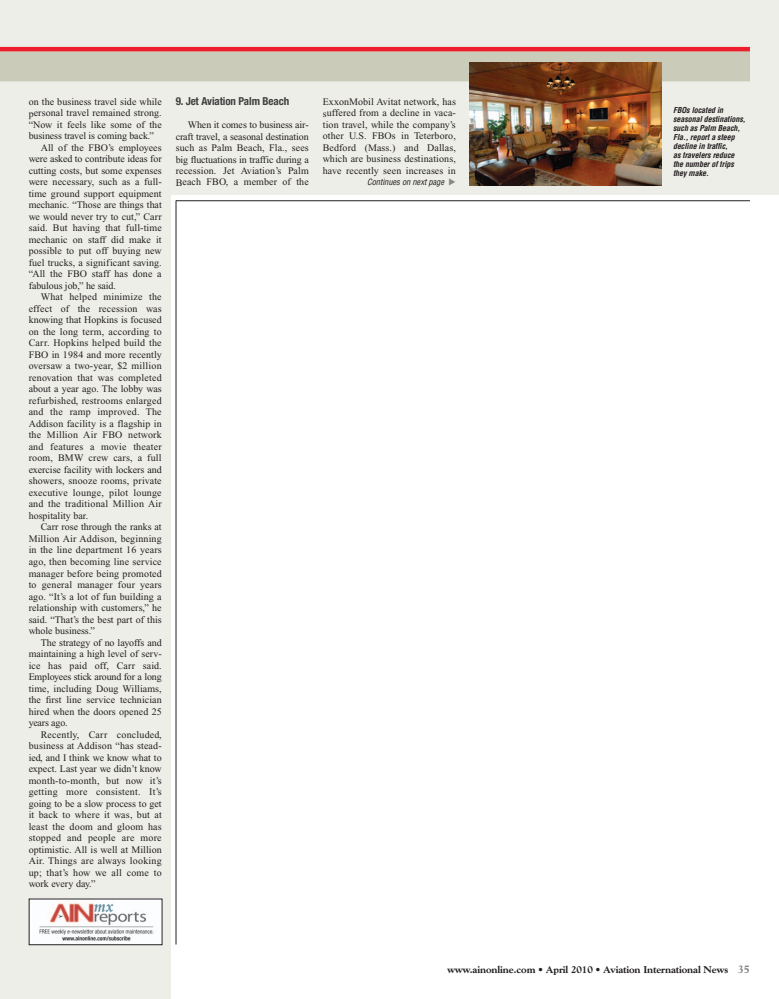
<style>
.page{position:relative;width:779px;height:999px;background:#fff}
.page>*{position:absolute;margin:0;border:0;box-sizing:border-box;transform-origin:0 0}
.t1{font:700 condensed 11px "Helvetica Neue";letter-spacing:-.01em;color:#3f3f3f}
.t2{font:10px/11.5px "Times New Roman";letter-spacing:.01em;color:#231f20;text-align:justify}
.t3{font:10px "Times New Roman";letter-spacing:-.01em;color:#231f20}
.t4{font:800 10px "Goudy";letter-spacing:-.01em;color:#231f20}
.t5{font:10px "Times New Roman";letter-spacing:-.015em;color:#231f20}
.t6{font:italic condensed 8.5px "Helvetica";letter-spacing:-.01em;color:#231f20}
.t7{font:italic 700 condensed 8px/9px "Helvetica";letter-spacing:-.01em;color:#231f20}
.s1{color:#8a8686}
.s2{color:#fff}
.s3{font-size:11px;color:#808285}
</style>
<div class="page">
<div style="left:0;top:0;width:778px;height:999px;background:#eeeee8"></div>
<div style="left:171px;top:196px;width:607px;height:803px;background:#fff"></div>
<hr style="left:176px;top:200px;width:574px;height:1px;background:#231f20">
<div style="left:0;top:47px;width:750px;height:5px;background:#ee1f2d"></div>
<div style="left:0;top:51px;width:750px;height:30px;background:#cbcbb9"></div>
<img style="left:32px;top:901px;width:128px;height:42px">
<div style="left:29px;top:899px;width:133px;height:46px;border:1px solid #231f20"></div>
<hr style="left:176px;top:200px;width:1px;height:744px;background:#231f20">
<img style="left:470px;top:63px;width:191px;height:123px">
<p class="t2" style="left:29px;top:97px;width:135px">on the business travel side while</p>
<p class="t2" style="left:29px;top:108px;width:135px">personal travel remained strong.</p>
<p class="t2" style="left:29px;top:120px;width:135px">“Now it feels like some of the</p>
<p class="t3" style="left:29px;top:133px;width:127px">business travel is coming back.”</p>
<p class="t2" style="left:41px;top:143px;width:122px">All of the FBO’s employees</p>
<p class="t3" style="left:29px;top:156px;width:134px">were asked to contribute ideas for</p>
<p class="t2" style="left:29px;top:166px;width:134px">cutting costs, but some expenses</p>
<p class="t2" style="left:29px;top:177px;width:135px">were necessary, such as a full-</p>
<p class="t2" style="left:29px;top:189px;width:134px">time ground support equipment</p>
<p class="t2" style="left:29px;top:200px;width:135px">mechanic. “Those are things that</p>
<p class="t2" style="left:29px;top:212px;width:134px">we would never try to cut,” Carr</p>
<p class="t2" style="left:29px;top:223px;width:135px">said. But having that full-time</p>
<p class="t2" style="left:29px;top:235px;width:135px">mechanic on staff did make it</p>
<p class="t2" style="left:29px;top:246px;width:135px">possible to put off buying new</p>
<p class="t2" style="left:29px;top:258px;width:135px">fuel trucks, a significant saving.</p>
<p class="t2" style="left:29px;top:269px;width:134px">“All the FBO staff has done a</p>
<p class="t3" style="left:29px;top:282px;width:89px">fabulous job,” he said.</p>
<p class="t2" style="left:41px;top:292px;width:122px">What helped minimize the</p>
<p class="t2" style="left:29px;top:304px;width:135px">effect of the recession was</p>
<p class="t2" style="left:29px;top:315px;width:134px">knowing that Hopkins is focused</p>
<p class="t2" style="left:29px;top:327px;width:134px">on the long term, according to</p>
<p class="t2" style="left:29px;top:338px;width:135px">Carr. Hopkins helped build the</p>
<p class="t2" style="left:29px;top:350px;width:135px">FBO in 1984 and more recently</p>
<p class="t2" style="left:29px;top:361px;width:135px">oversaw a two-year, $2 million</p>
<p class="t2" style="left:29px;top:373px;width:134px">renovation that was completed</p>
<p class="t2" style="left:29px;top:384px;width:135px">about a year ago. The lobby was</p>
<p class="t2" style="left:29px;top:396px;width:134px">refurbished, restrooms enlarged</p>
<p class="t2" style="left:29px;top:407px;width:134px">and the ramp improved. The</p>
<p class="t2" style="left:29px;top:419px;width:135px">Addison facility is a flagship in</p>
<p class="t2" style="left:29px;top:430px;width:134px">the Million Air FBO network</p>
<p class="t2" style="left:29px;top:442px;width:135px">and features a movie theater</p>
<p class="t2" style="left:29px;top:453px;width:134px">room, BMW crew cars, a full</p>
<p class="t2" style="left:29px;top:465px;width:135px">exercise facility with lockers and</p>
<p class="t2" style="left:29px;top:476px;width:135px">showers, snooze rooms, private</p>
<p class="t2" style="left:29px;top:488px;width:134px">executive lounge, pilot lounge</p>
<p class="t2" style="left:29px;top:499px;width:135px">and the traditional Million Air</p>
<p class="t2" style="left:29px;top:511px;width:61px">hospitality bar.</p>
<p class="t2" style="left:41px;top:522px;width:122px">Carr rose through the ranks at</p>
<p class="t2" style="left:29px;top:534px;width:135px">Million Air Addison, beginning</p>
<p class="t2" style="left:29px;top:545px;width:134px">in the line department 16 years</p>
<p class="t2" style="left:29px;top:557px;width:134px">ago, then becoming line service</p>
<p class="t2" style="left:29px;top:568px;width:135px">manager before being promoted</p>
<p class="t2" style="left:29px;top:580px;width:135px">to general manager four years</p>
<p class="t2" style="left:29px;top:591px;width:134px">ago. “It’s a lot of fun building a</p>
<p class="t2" style="left:29px;top:603px;width:134px">relationship with customers,” he</p>
<p class="t2" style="left:29px;top:614px;width:135px">said. “That’s the best part of this</p>
<p class="t2" style="left:29px;top:626px;width:68px">whole business.”</p>
<p class="t2" style="left:41px;top:637px;width:122px">The strategy of no layoffs and</p>
<p class="t2" style="left:29px;top:649px;width:134px">maintaining a high level of serv-</p>
<p class="t2" style="left:29px;top:660px;width:134px">ice has paid off, Carr said.</p>
<p class="t5" style="left:29px;top:673px;width:134px">Employees stick around for a long</p>
<p class="t2" style="left:29px;top:683px;width:134px">time, including Doug Williams,</p>
<p class="t2" style="left:29px;top:695px;width:134px">the first line service technician</p>
<p class="t2" style="left:29px;top:706px;width:134px">hired when the doors opened 25</p>
<p class="t5" style="left:29px;top:719px;width:41px">years ago.</p>
<p class="t2" style="left:41px;top:729px;width:122px">Recently, Carr concluded,</p>
<p class="t2" style="left:29px;top:741px;width:134px">business at Addison “has stead-</p>
<p class="t2" style="left:29px;top:752px;width:134px">ied, and I think we know what to</p>
<p class="t2" style="left:29px;top:764px;width:134px">expect. Last year we didn’t know</p>
<p class="t2" style="left:29px;top:775px;width:135px">month-to-month, but now it’s</p>
<p class="t2" style="left:29px;top:787px;width:134px">getting more consistent. It’s</p>
<p class="t2" style="left:29px;top:798px;width:135px">going to be a slow process to get</p>
<p class="t2" style="left:29px;top:810px;width:135px">it back to where it was, but at</p>
<p class="t2" style="left:29px;top:821px;width:135px">least the doom and gloom has</p>
<p class="t2" style="left:29px;top:833px;width:134px">stopped and people are more</p>
<p class="t2" style="left:29px;top:844px;width:135px">optimistic. All is well at Million</p>
<p class="t2" style="left:29px;top:856px;width:134px">Air. Things are always looking</p>
<p class="t2" style="left:29px;top:867px;width:134px">up; that’s how we all come to</p>
<p class="t2" style="left:29px;top:879px;width:68px">work every day.”</p>
<p class="t1" style="left:176px;top:97px;width:115px">9. Jet Aviation Palm Beach</p>
<p class="t2" style="left:176px;top:120px;width:135px;text-indent:12px">When it comes to business air&shy;craft travel, a seasonal destination such as Palm Beach, Fla., sees big fluctuations in traffic during a recession. Jet Aviation’s Palm Beach FBO, a member of the</p>
<p class="t2" style="left:323px;top:97px;width:135px">ExxonMobil Avitat network, has suffered from a decline in vaca&shy;tion travel, while the company’s other U.S. FBOs in Teterboro, Bedford (Mass.) and Dallas, which are business destinations, have recently seen increases in</p>
<p class="t7" style="left:673px;top:105px;width:74px">FBOs located in seasonal destinations, such as Palm Beach,<br>Fla., report a steep decline in traffic,<br>as travelers reduce the number of trips they make.</p>
<p class="t6" style="left:367px;top:178px;width:90px">Continues on next page <span class="s1">◆</span></p>
<p class="t4" style="left:447px;top:965px;width:304px">www.ainonline.com • April 2010 • Aviation International News<span class="s2">aa</span><span class="s3">35</span></p>
</div>
